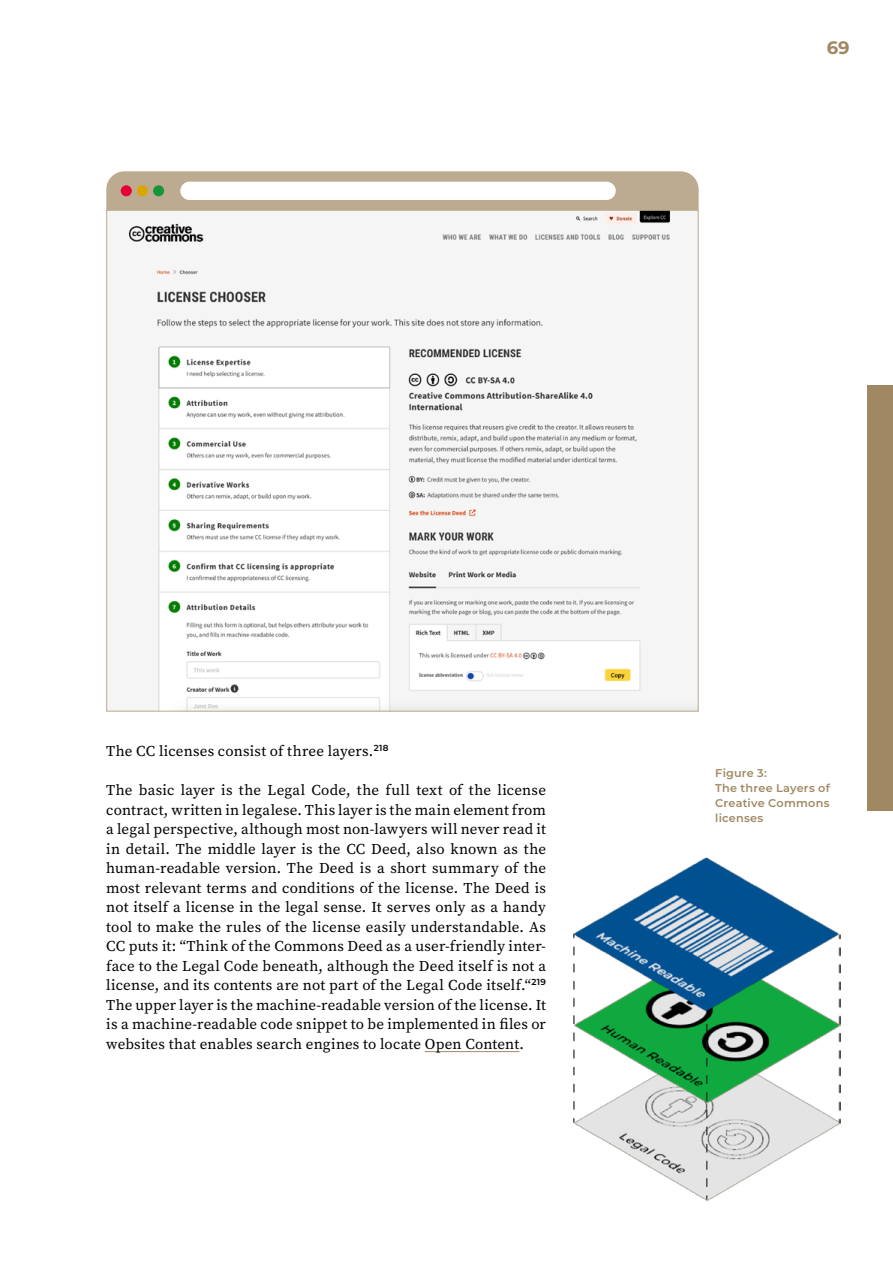
<style>
.page{position:relative;width:893px;height:1263px;background:#fff}
.page>*{position:absolute;margin:0;border:0;box-sizing:border-box;transform-origin:0 0}
.t1{font:700 18px "Montserrat";color:#a08863}
.t2{font:15px/19.5px "Source Serif Pro";letter-spacing:.01em;color:#000;text-align:justify}
.t3{font:600 11.25px/15px "Montserrat";letter-spacing:.02em;color:#a08863}
</style>
<div class="page">
<div style="left:867px;top:385px;width:26px;height:426px;background:#a08863"></div>
<hr style="left:425px;top:1051px;width:94px;height:1px;background:#a08863">
<img style="left:128px;top:212px;width:569px;height:497px">
<svg style="left:106px;top:171px;width:593px;height:39px;background:#bfad94"></svg>
<div style="left:180px;top:182px;width:436px;height:18px;background:#fff;border-radius:9px"></div>
<div style="left:121px;top:185px;width:11px;height:11px;background:#e40136;border-radius:50%"></div>
<div style="left:137px;top:185px;width:11px;height:11px;background:#d9a700;border-radius:50%"></div>
<div style="left:153px;top:185px;width:11px;height:11px;background:#169539;border-radius:50%"></div>
<img style="left:573px;top:857px;width:267px;height:344px">
<p class="t1" style="left:827px;top:34px;width:24px">69</p>
<p class="t2" style="left:106px;top:741px;width:284px">The CC licenses consist of three layers.<sup>218</sup></p>
<p class="t2" style="left:106px;top:780px;width:441px">The basic layer is the Legal Code, the full text of the license contract, written in legalese. This layer is the main element from a legal perspective, although most non-lawyers will never read it in detail. The middle layer is the CC Deed, also known as the human-readable version. The Deed is a short summary of the most relevant terms and conditions of the license. The Deed is not itself a license in the legal sense. It serves only as a handy tool to make the rules of the license easily understandable. As CC puts it: “Think of the Commons Deed as a user-friendly inter&shy;face to the Legal Code beneath, although the Deed itself is not a license, and its contents are not part of the Legal Code itself.“<sup>219<br></sup>The upper layer is the machine-readable version of the license. It is a machine-readable code snippet to be implemented in files or websites that enables search engines to locate Open Content.</p>
<p class="t3" style="left:715px;top:765px;width:116px">Figure 3:<br>The three Layers of<br>Creative Commons licenses</p>
</div>
